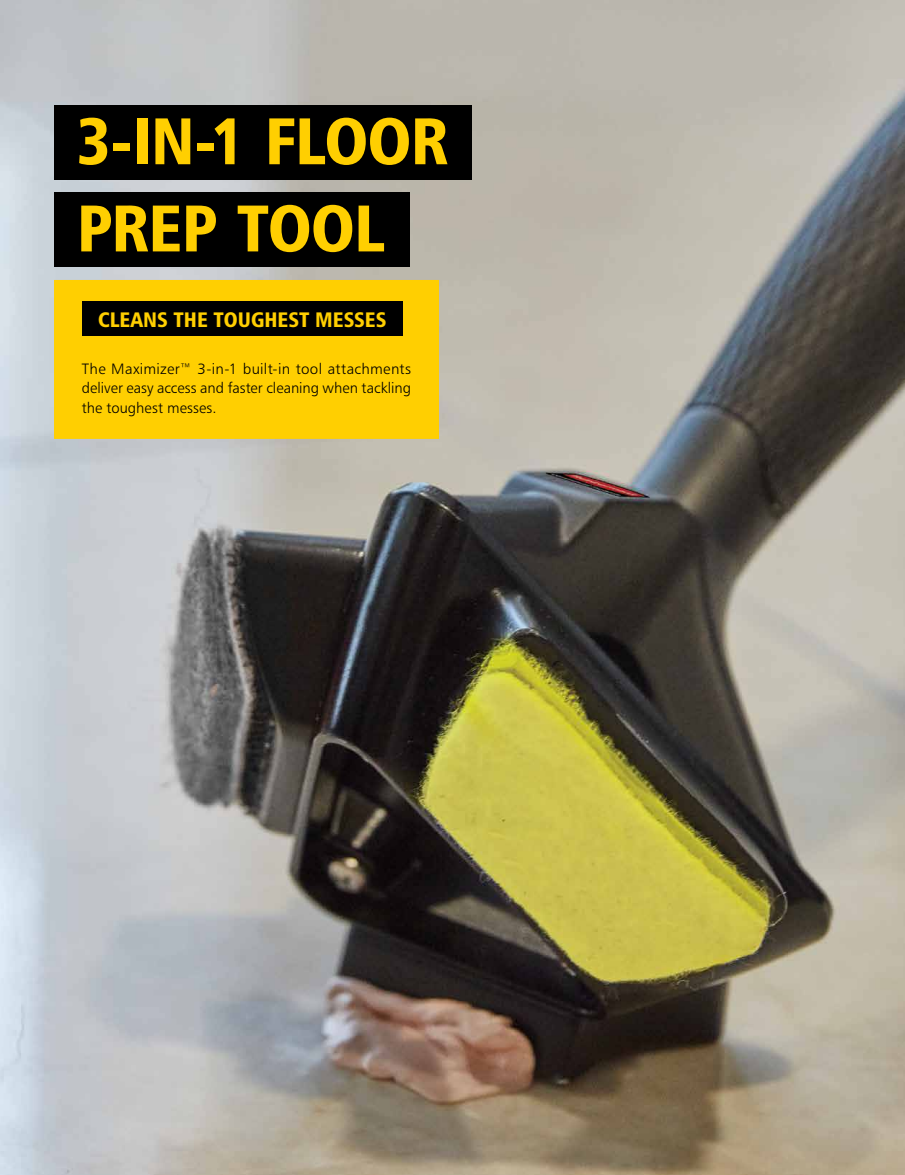
<style>
.page{position:relative;width:905px;height:1175px;background:#fff}
.page>*{position:absolute;margin:0;border:0;box-sizing:border-box;transform-origin:0 0}
.t1{font:66px "Humanist 777 BT Black Condensed B";letter-spacing:-.015em;color:#ffcf01}
.t2{font:21px "Humanist 777 BT Black Condensed B";color:#ffcf01}
.t3{font:15px/19.5px "Humanist 777 BT Light B";color:#000;text-align:justify}
</style>
<div class="page">
<img style="left:0;top:0;width:903px;height:1174px">
<svg style="left:903px;top:0;width:1px;height:1174px"></svg>
<div style="left:54px;top:280px;width:385px;height:159px;background:#ffcf01;border:2px solid #ffcf01"></div>
<div style="left:82px;top:301px;width:320px;height:35px;background:#000"></div>
<div style="left:54px;top:192px;width:356px;height:74px;background:#000"></div>
<div style="left:54px;top:105px;width:417px;height:74px;background:#000"></div>
<h1 class="t1" style="left:77px;top:99px;width:373px">3-IN-1 FLOOR</h1>
<h1 class="t1" style="left:77px;top:186px;width:309px">PREP TOOL</h1>
<h2 class="t2" style="left:98px;top:306px;width:290px">CLEANS THE TOUGHEST MESSES</h2>
<p class="t3" style="left:82px;top:358px;width:331px">The Maximizer™ 3-in-1 built-in tool attachments deliver easy access and faster cleaning when tackling the toughest messes.</p>
</div>
